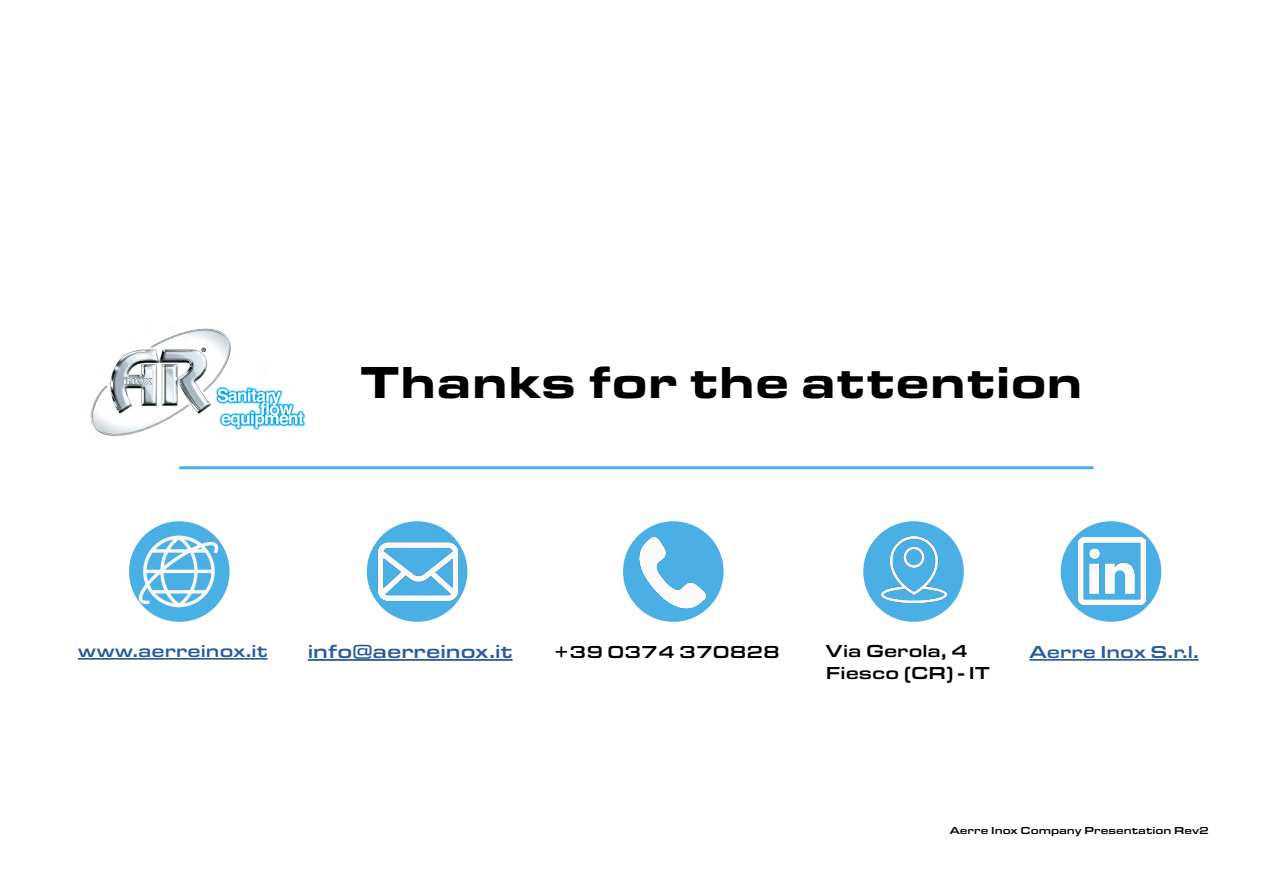
<style>
.page{position:relative;width:1263px;height:893px;background:#fff}
.page>*{position:absolute;margin:0;border:0;box-sizing:border-box;transform-origin:0 0}
.t1{font:900 46.5px "Eurostile Ext";color:#000}
.t2{font:500 19.5px "Eurostile Ext";color:#275b9b}
.t3{font:500 18px/21.6px "Eurostile Ext";color:#000}
.t4{font:500 18px "Eurostile Ext";color:#275b9b}
.t5{font:500 10.5px "Eurostile Ext";color:#000}
</style>
<div class="page">
<img style="left:90px;top:328px;width:216px;height:109px">
<hr style="left:78px;top:658px;width:189px;height:2px;background:#275b9b">
<hr style="left:308px;top:659px;width:205px;height:2px;background:#275b9b">
<hr style="left:1029px;top:659px;width:170px;height:2px;background:#275b9b">
<hr style="left:179px;top:466px;width:914px;height:3px;background:#4aafe4">
<img style="left:130px;top:522px;width:97px;height:99px">
<div style="left:367px;top:521px;width:100px;height:101px;background:#4aafe4;border-radius:50%"></div>
<img style="left:373px;top:527px;width:89px;height:89px">
<div style="left:1061px;top:521px;width:100px;height:101px;background:#4aafe4;border-radius:50%"></div>
<img style="left:1078px;top:538px;width:67px;height:67px">
<div style="left:623px;top:521px;width:101px;height:101px;background:#4aafe4;border-radius:50%"></div>
<img style="left:637px;top:537px;width:72px;height:72px">
<div style="left:863px;top:521px;width:101px;height:101px;background:#4aafe4;border-radius:50%"></div>
<img style="left:881px;top:537px;width:66px;height:65px">
<h1 class="t1" style="left:360px;top:348px;width:724px">Thanks for the attention</h1>
<p class="t4" style="left:78px;top:638px;width:191px">www.aerreinox.it</p>
<p class="t2" style="left:308px;top:637px;width:206px">info@aerreinox.it</p>
<p class="t3" style="left:553px;top:640px;width:228px">+39 0374 370828</p>
<p class="t4" style="left:1029px;top:639px;width:171px">Aerre Inox S.r.l.</p>
<p class="t3" style="left:826px;top:639px;width:165px">Via Gerola, 4<br>Fiesco (CR) - IT</p>
<p class="t5" style="left:950px;top:823px;width:261px">Aerre Inox Company Presentation Rev2</p>
</div>
